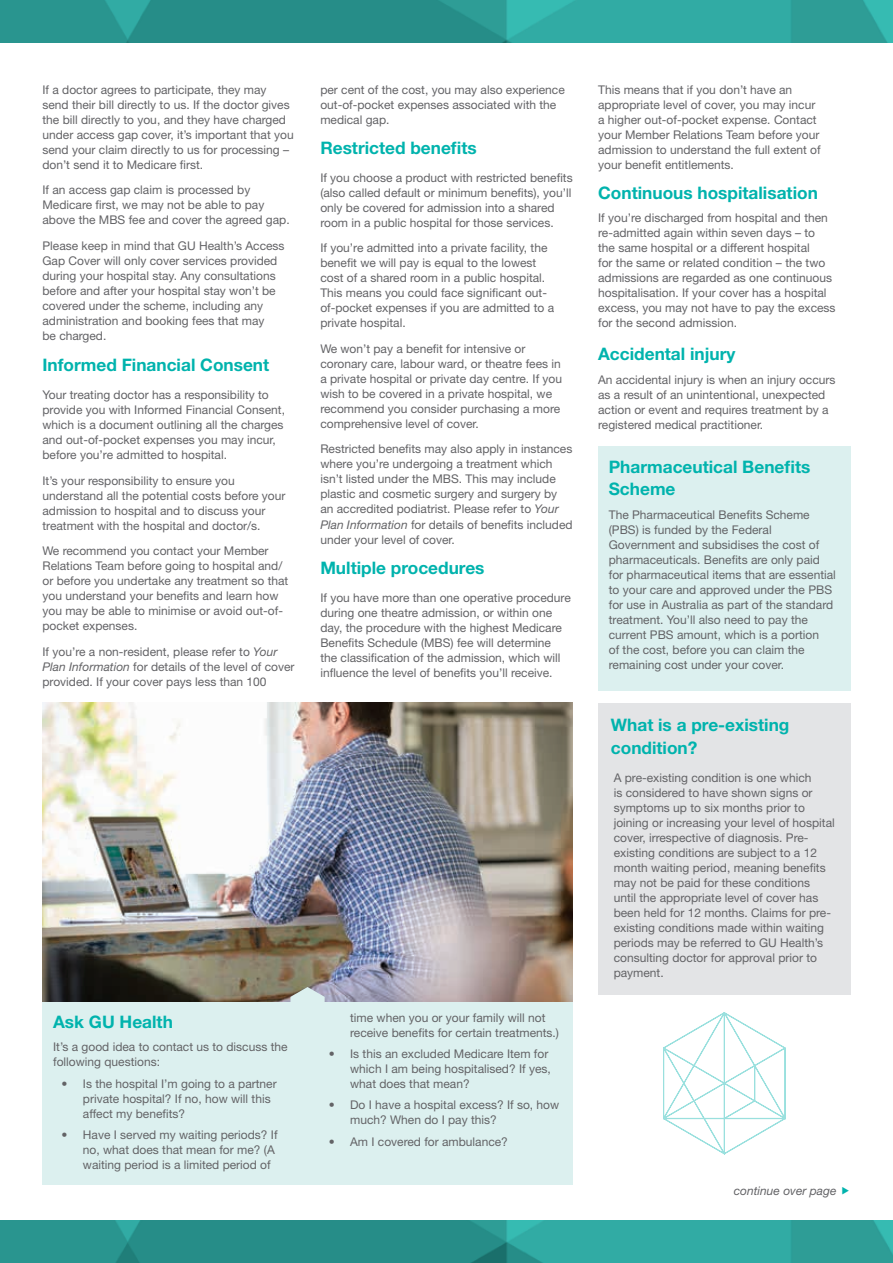
<style>
.page{position:relative;width:893px;height:1263px;background:#fff}
.page>*{position:absolute;margin:0;border:0;box-sizing:border-box;transform-origin:0 0}
.t1{font:700 17.25px/22.5px "Helvetica Neue LT Std";color:#00b3ad}
.t2{font:12px/15px "Helvetica Neue LT Std";color:#636366}
.t3{font:italic 12px "Helvetica Neue LT Std";color:#636366}
.s1{font-style:italic}
</style>
<div class="page">
<img style="left:0;top:1220px;width:893px;height:43px">
<img style="left:0;top:0;width:893px;height:43px">
<div style="left:598px;top:446px;width:252px;height:245px;background:#dcf0ef"></div>
<img style="left:43px;top:703px;width:530px;height:299px">
<svg style="left:290px;top:987px;width:35px;height:15px"></svg>
<div style="left:43px;top:1002px;width:530px;height:182px;background:#dcf0ef"></div>
<div style="left:598px;top:704px;width:252px;height:291px;background:#e3e4e6"></div>
<svg style="left:663px;top:1012px;width:122px;height:142px"></svg>
<p class="t2" style="left:43px;top:82px;width:253px">If a doctor agrees to participate, they may send their bill directly to us. If the doctor gives the bill directly to you, and they have charged under access gap cover, it’s important that you send your claim directly to us for processing – don’t send it to Medicare first.</p>
<p class="t2" style="left:43px;top:182px;width:249px">If an access gap claim is processed by<br>Medicare first, we may not be able to pay above the MBS fee and cover the agreed gap.</p>
<p class="t2" style="left:43px;top:238px;width:244px">Please keep in mind that GU Health’s Access Gap Cover will only cover services provided during your hospital stay. Any consultations before and after your hospital stay won’t be covered under the scheme, including any administration and booking fees that may<br>be charged.</p>
<h1 class="t1" style="left:43px;top:354px;width:228px">Informed Financial Consent</h1>
<p class="t2" style="left:43px;top:387px;width:244px">Your treating doctor has a responsibility to provide you with Informed Financial Consent, which is a document outlining all the charges and out-of-pocket expenses you may incur, before you’re admitted to hospital.</p>
<p class="t2" style="left:43px;top:473px;width:244px">It’s your responsibility to ensure you understand all the potential costs before your admission to hospital and to discuss your treatment with the hospital and doctor/s.</p>
<p class="t2" style="left:43px;top:543px;width:247px">We recommend you contact your Member Relations Team before going to hospital and/ or before you undertake any treatment so that you understand your benefits and learn how you may be able to minimise or avoid out-of&shy;pocket expenses.</p>
<p class="t2" style="left:43px;top:644px;width:254px">If you’re a non-resident, please refer to <span class="s1">Your<br>Plan Information</span> for details of the level of cover provided. If your cover pays less than 100</p>
<p class="t2" style="left:320px;top:82px;width:246px">per cent of the cost, you may also experience out-of-pocket expenses associated with the medical gap.</p>
<h1 class="t1" style="left:320px;top:136px;width:158px">Restricted benefits</h1>
<p class="t2" style="left:320px;top:170px;width:254px">If you choose a product with restricted benefits (also called default or minimum benefits), you’ll only be covered for admission into a shared room in a public hospital for those services.</p>
<p class="t2" style="left:320px;top:240px;width:235px">If you’re admitted into a private facility, the benefit we will pay is equal to the lowest cost of a shared room in a public hospital.<br>This means you could face significant out&shy;of-pocket expenses if you are admitted to a private hospital.</p>
<p class="t2" style="left:320px;top:341px;width:243px">We won’t pay a benefit for intensive or coronary care, labour ward, or theatre fees in a private hospital or private day centre. If you wish to be covered in a private hospital, we recommend you consider purchasing a more comprehensive level of cover.</p>
<p class="t2" style="left:320px;top:442px;width:254px">Restricted benefits may also apply in instances where you’re undergoing a treatment which isn’t listed under the MBS. This may include plastic and cosmetic surgery and surgery by an accredited podiatrist. Please refer to <span class="s1">Your Plan Information</span> for details of benefits included under your level of cover.</p>
<h1 class="t1" style="left:320px;top:556px;width:166px">Multiple procedures</h1>
<p class="t2" style="left:320px;top:590px;width:252px">If you have more than one operative procedure during one theatre admission, or within one day, the procedure with the highest Medicare Benefits Schedule (MBS) fee will determine the classification of the admission, which will influence the level of benefits you’ll receive.</p>
<h1 class="t1" style="left:53px;top:1010px;width:121px">Ask GU Health</h1>
<p class="t2" style="left:53px;top:1039px;width:236px">It’s a good idea to contact us to discuss the following questions:</p>
<p class="t2" style="left:83px;top:1075px;width:195px;text-indent:-21px">• Is the hospital I’m going to a partner private hospital? If no, how will this affect my benefits?</p>
<p class="t2" style="left:83px;top:1127px;width:196px;text-indent:-21px">• Have I served my waiting periods? If no, what does that mean for me? (A waiting period is a limited period of</p>
<p class="t2" style="left:350px;top:1009px;width:210px">time when you or your family will not receive benefits for certain treatments.)</p>
<p class="t2" style="left:350px;top:1046px;width:202px;text-indent:-21px">• Is this an excluded Medicare Item for which I am being hospitalised? If yes, what does that mean?</p>
<p class="t2" style="left:350px;top:1097px;width:211px;text-indent:-21px">• Do I have a hospital excess? If so, how much? When do I pay this?</p>
<p class="t2" style="left:329px;top:1134px;width:181px">• Am I covered for ambulance?</p>
<p class="t2" style="left:598px;top:82px;width:224px">This means that if you don’t have an appropriate level of cover, you may incur a higher out-of-pocket expense. Contact your Member Relations Team before your admission to understand the full extent of your benefit entitlements.</p>
<h1 class="t1" style="left:598px;top:181px;width:221px">Continuous hospitalisation</h1>
<p class="t2" style="left:598px;top:210px;width:239px">If you’re discharged from hospital and then re-admitted again within seven days – to<br>the same hospital or a different hospital<br>for the same or related condition – the two admissions are regarded as one continuous hospitalisation. If your cover has a hospital excess, you may not have to pay the excess for the second admission.</p>
<h1 class="t1" style="left:598px;top:342px;width:139px">Accidental injury</h1>
<p class="t2" style="left:598px;top:372px;width:239px">An accidental injury is when an injury occurs as a result of an unintentional, unexpected action or event and requires treatment by a registered medical practitioner.</p>
<h1 class="t1" style="left:609px;top:455px;width:203px">Pharmaceutical Benefits<br>Scheme</h1>
<p class="t2" style="left:609px;top:507px;width:229px">The Pharmaceutical Benefits Scheme (PBS) is funded by the Federal Government and subsidises the cost of pharmaceuticals. Benefits are only paid for pharmaceutical items that are essential to your care and approved under the PBS for use in Australia as part of the standard treatment. You’ll also need to pay the current PBS amount, which is a portion<br>of the cost, before you can claim the remaining cost under your cover.</p>
<h1 class="t1" style="left:611px;top:714px;width:180px">What is a pre-existing condition?</h1>
<p class="t2" style="left:614px;top:770px;width:223px">A pre-existing condition is one which<br>is considered to have shown signs or symptoms up to six months prior to joining or increasing your level of hospital cover, irrespective of diagnosis. Pre&shy;existing conditions are subject to a 12 month waiting period, meaning benefits may not be paid for these conditions until the appropriate level of cover has been held for 12 months. Claims for pre&shy;existing conditions made within waiting periods may be referred to GU Health’s consulting doctor for approval prior to payment.</p>
<p class="t3" style="left:734px;top:1183px;width:104px">continue over page</p>
</div>
